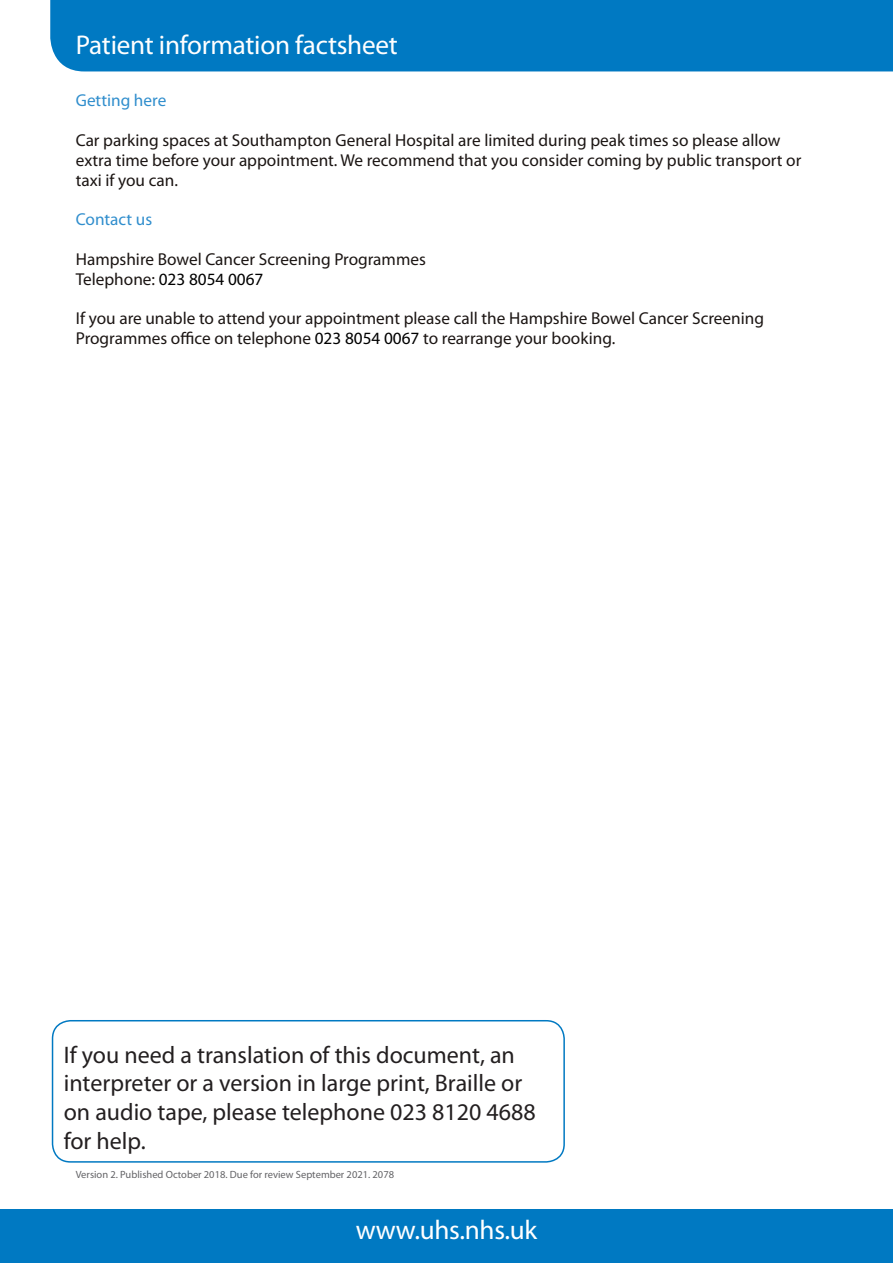
<style>
.page{position:relative;width:893px;height:1263px;background:#fff}
.page>*{position:absolute;margin:0;border:0;box-sizing:border-box;transform-origin:0 0}
.t1{font:27.15px "Myriad Pro";letter-spacing:-.01em;color:#fff}
.t2{font:24px/28.8px "Myriad Pro";color:#231f20}
.t3{font:17.25px/19.8px "Myriad Pro";color:#1b1513}
.t4{font:17.25px "Myriad Pro";color:#000}
.t5{font:17.25px "Myriad Pro";color:#308ecd}
.t6{font:10.5px "Myriad Pro";color:#636366}
.s1{color:#1b1513}
.s2{color:#000}
</style>
<div class="page">
<div style="left:0;top:1209px;width:893px;height:54px;background:#0079c2"></div>
<div style="left:50px;top:0;width:843px;height:71px;background:#0079c2"></div>
<div style="left:76px;top:33px;width:721px;height:30px;background:#0079c2"></div>
<div style="left:52px;top:1020px;width:513px;height:143px;border:2px solid #0079c2;border-radius:18px"></div>
<p class="t1" style="left:76px;top:28px;width:323px">Patient information factsheet</p>
<h1 class="t1" style="left:76px;top:29px;width:379px">Child health information factsheet</h1>
<p class="t5" style="left:76px;top:90px;width:92px">Getting here</p>
<p class="t3" style="left:76px;top:130px;width:727px">Car parking spaces at Southampton General Hospital are limited during peak times so please allow extra time before your appointment. We recommend that you consider coming by public transport or taxi if you can.</p>
<p class="t5" style="left:76px;top:209px;width:78px">Contact us</p>
<p class="t3" style="left:76px;top:249px;width:352px">Hampshire Bowel Cancer Screening Programmes</p>
<p class="t4" style="left:76px;top:268px;width:189px"><span class="s1">Telephone:</span> 023 8054 0067</p>
<p class="t3" style="left:76px;top:308px;width:690px">If you are unable to attend your appointment please call the Hampshire Bowel Cancer Screening<br>Programmes office on telephone <span class="s2">023 8054 0067</span> to rearrange your booking.</p>
<p class="t2" style="left:64px;top:1040px;width:473px">If you need a translation of this document, an interpreter or a version in large print, Braille or on audio tape, please telephone 023 8120 4688 for help.</p>
<p class="t6" style="left:76px;top:1168px;width:320px">Version 2. Published October 2018. Due for review September 2021. 2078</p>
<h1 class="t1" style="left:356px;top:1213px;width:183px">www.uhs.nhs.uk</h1>
</div>
